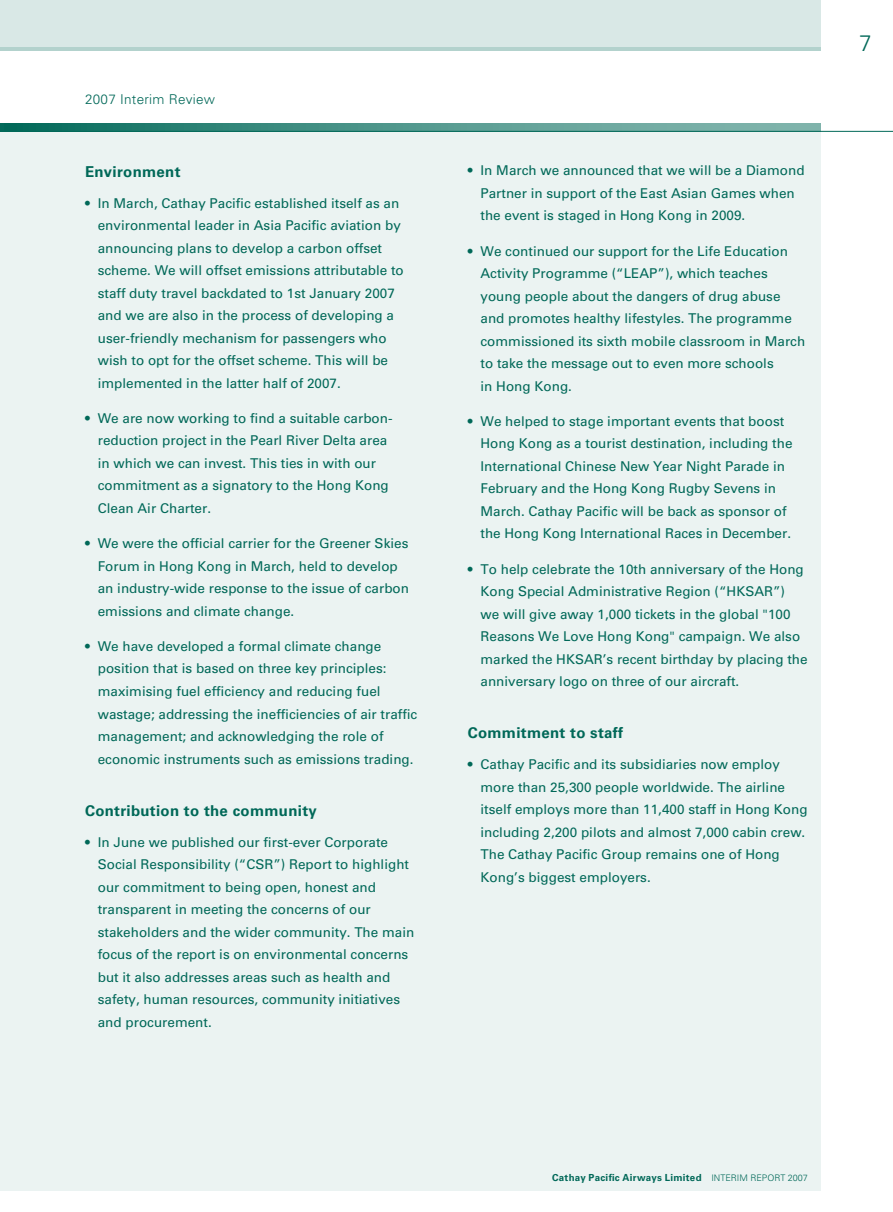
<style>
.page{position:relative;width:893px;height:1212px;background:#fff}
.page>*{position:absolute;margin:0;border:0;box-sizing:border-box;transform-origin:0 0}
.t1{font:700 15px "Univers";letter-spacing:.02em;color:#006858}
.t2{font:13.5px/22.5px "Univers";color:#006858}
.t3{font:300 13.5px "Univers";letter-spacing:.02em;color:#006858}
.t4{font:700 9.75px "Univers";letter-spacing:.03em;color:#006858}
.s1{font-weight:300;font-size:9px}
</style>
<div class="page">
<svg style="left:0;top:123px;width:821px;height:8px;background:#4b9489"></svg>
<div style="left:0;top:0;width:821px;height:50px;background:#d9e8e6"></div>
<div style="left:0;top:132px;width:821px;height:1059px;background:#ebf3f2"></div>
<hr style="left:0;top:131px;width:893px;height:1px;background:#006858">
<hr style="left:0;top:47px;width:821px;height:3px;background:#b3d2cd">
<p class="t3" style="left:85px;top:91px;width:132px">2007 Interim Review</p>
<p class="t1" style="left:85px;top:163px;width:97px">Environment</p>
<p class="t2" style="left:98px;top:192px;width:308px;text-indent:-13px">• In March, Cathay Pacific established itself as an environmental leader in Asia Pacific aviation by announcing plans to develop a carbon offset scheme. We will offset emissions attributable to staff duty travel backdated to 1st January 2007 and we are also in the process of developing a user-friendly mechanism for passengers who wish to opt for the offset scheme. This will be implemented in the latter half of 2007.</p>
<p class="t2" style="left:98px;top:407px;width:296px;text-indent:-13px">• We are now working to find a suitable carbon&shy;reduction project in the Pearl River Delta area in which we can invest. This ties in with our commitment as a signatory to the Hong Kong Clean Air Charter.</p>
<p class="t2" style="left:98px;top:532px;width:313px;text-indent:-13px">• We were the official carrier for the Greener Skies Forum in Hong Kong in March, held to develop an industry-wide response to the issue of carbon emissions and climate change.</p>
<p class="t2" style="left:98px;top:635px;width:321px;text-indent:-13px">• We have developed a formal climate change position that is based on three key principles: maximising fuel efficiency and reducing fuel wastage; addressing the inefficiencies of air traffic management; and acknowledging the role of economic instruments such as emissions trading.</p>
<p class="t1" style="left:85px;top:802px;width:233px">Contribution to the community</p>
<p class="t2" style="left:98px;top:831px;width:318px;text-indent:-13px">• In June we published our first-ever Corporate Social Responsibility (“CSR”) Report to highlight our commitment to being open, honest and transparent in meeting the concerns of our stakeholders and the wider community. The main focus of the report is on environmental concerns but it also addresses areas such as health and safety, human resources, community initiatives and procurement.</p>
<p class="t2" style="left:480px;top:159px;width:326px;text-indent:-13px">• In March we announced that we will be a Diamond<br>Partner in support of the East Asian Games when the event is staged in Hong Kong in 2009.</p>
<p class="t2" style="left:480px;top:240px;width:326px;text-indent:-13px">• We continued our support for the Life Education Activity Programme (“LEAP”), which teaches young people about the dangers of drug abuse and promotes healthy lifestyles. The programme commissioned its sixth mobile classroom in March to take the message out to even more schools<br>in Hong Kong.</p>
<p class="t2" style="left:480px;top:410px;width:314px;text-indent:-13px">• We helped to stage important events that boost Hong Kong as a tourist destination, including the International Chinese New Year Night Parade in February and the Hong Kong Rugby Sevens in March. Cathay Pacific will be back as sponsor of the Hong Kong International Races in December.</p>
<p class="t2" style="left:480px;top:558px;width:329px;text-indent:-13px">• To help celebrate the 10th anniversary of the Hong Kong Special Administrative Region (“HKSAR”)<br>we will give away 1,000 tickets in the global "100<br>Reasons We Love Hong Kong" campaign. We also marked the HKSAR’s recent birthday by placing the anniversary logo on three of our aircraft.</p>
<p class="t1" style="left:468px;top:724px;width:157px">Commitment to staff</p>
<p class="t2" style="left:480px;top:753px;width:329px;text-indent:-13px">• Cathay Pacific and its subsidiaries now employ more than 25,300 people worldwide. The airline itself employs more than 11,400 staff in Hong Kong including 2,200 pilots and almost 7,000 cabin crew.<br>The Cathay Pacific Group remains one of Hong Kong’s biggest employers.</p>
<p class="t4" style="left:552px;top:1172px;width:257px">Cathay Pacific Airways Limited <span class="s1">INTERIM REPORT 2007</span></p>
</div>
